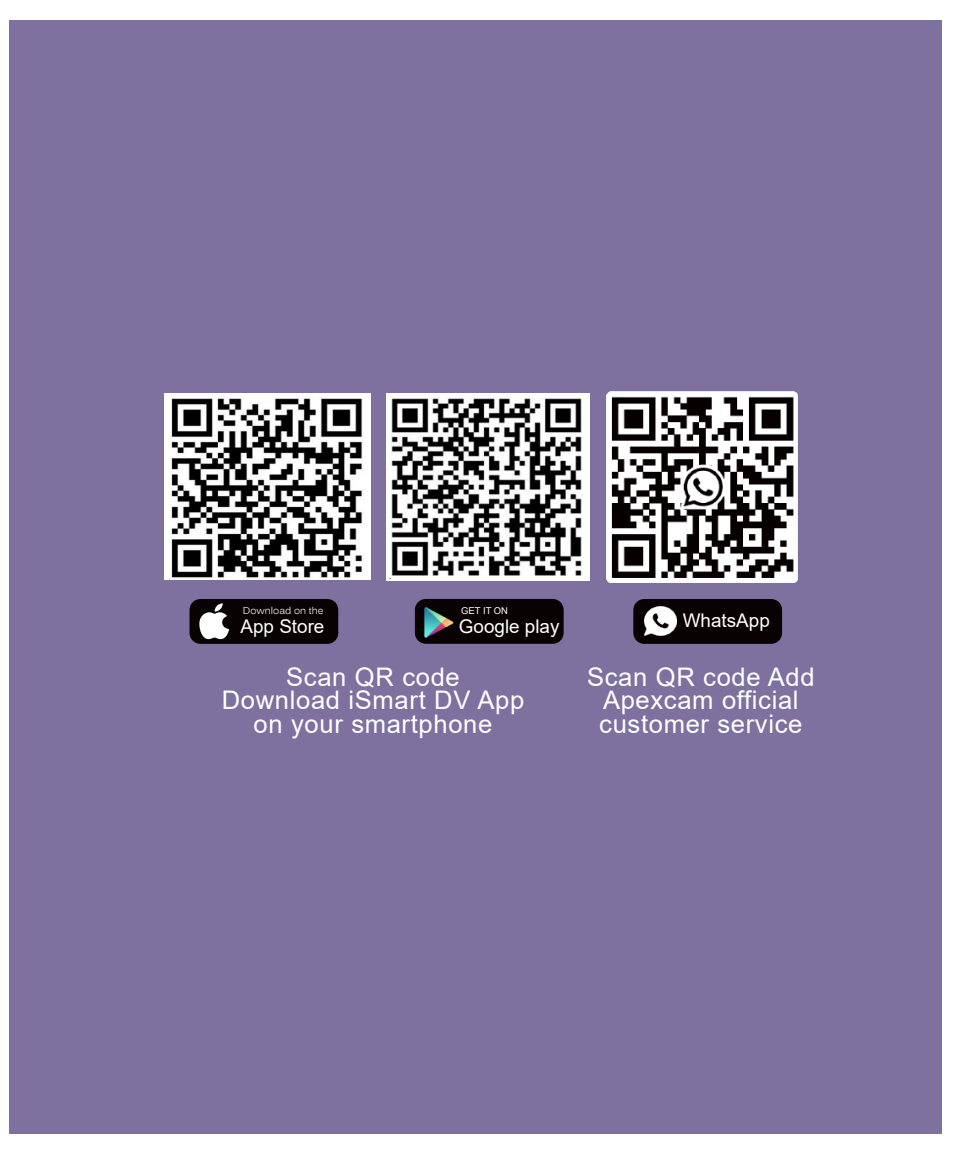
<style>
.page{position:relative;width:953px;height:1151px;background:#fff}
.page>*{position:absolute;margin:0;border:0;box-sizing:border-box;transform-origin:0 0}
.t1{font:25.55px/23.8px "Arial";letter-spacing:.025em;color:#fff;text-align:center}
.t2{font:18.9px "Arial";color:#fff}
.t3{font:9.8px "Kalinga";color:#fff}
.t4{font:9.45px "Arial";color:#fff}
</style>
<div class="page">
<div style="left:9px;top:21px;width:932px;height:1113px;background:#7e719f"></div>
<img style="left:164px;top:394px;width:206px;height:185px">
<img style="left:386px;top:393px;width:203px;height:188px">
<div style="left:189px;top:599px;width:149px;height:45px;background:#080203;border-radius:11px"></div>
<svg style="left:199px;top:603px;width:30px;height:36px"></svg>
<div style="left:633px;top:599px;width:149px;height:45px;background:#080203;border-radius:11px"></div>
<div style="left:415px;top:599px;width:148px;height:45px;background:#080203;border-radius:11px"></div>
<img style="left:424px;top:607px;width:30px;height:31px">
<img style="left:606px;top:392px;width:191px;height:191px">
<img style="left:644px;top:606px;width:32px;height:30px">
<p class="t3" style="left:243px;top:604px;width:82px">Download on the</p>
<p class="t2" style="left:240px;top:613px;width:85px">App Store</p>
<p class="t4" style="left:461px;top:604px;width:48px">GET IT ON</p>
<p class="t2" style="left:459px;top:613px;width:102px">Google play</p>
<p class="t2" style="left:682px;top:607px;width:88px">WhatsApp</p>
<p class="t1" style="left:222px;top:664px;width:304px">Scan QR code<br>Download iSmart DV App on your smartphone</p>
<p class="t1" style="left:587px;top:664px;width:229px">Scan QR code Add<br>Apexcam official customer service</p>
</div>
